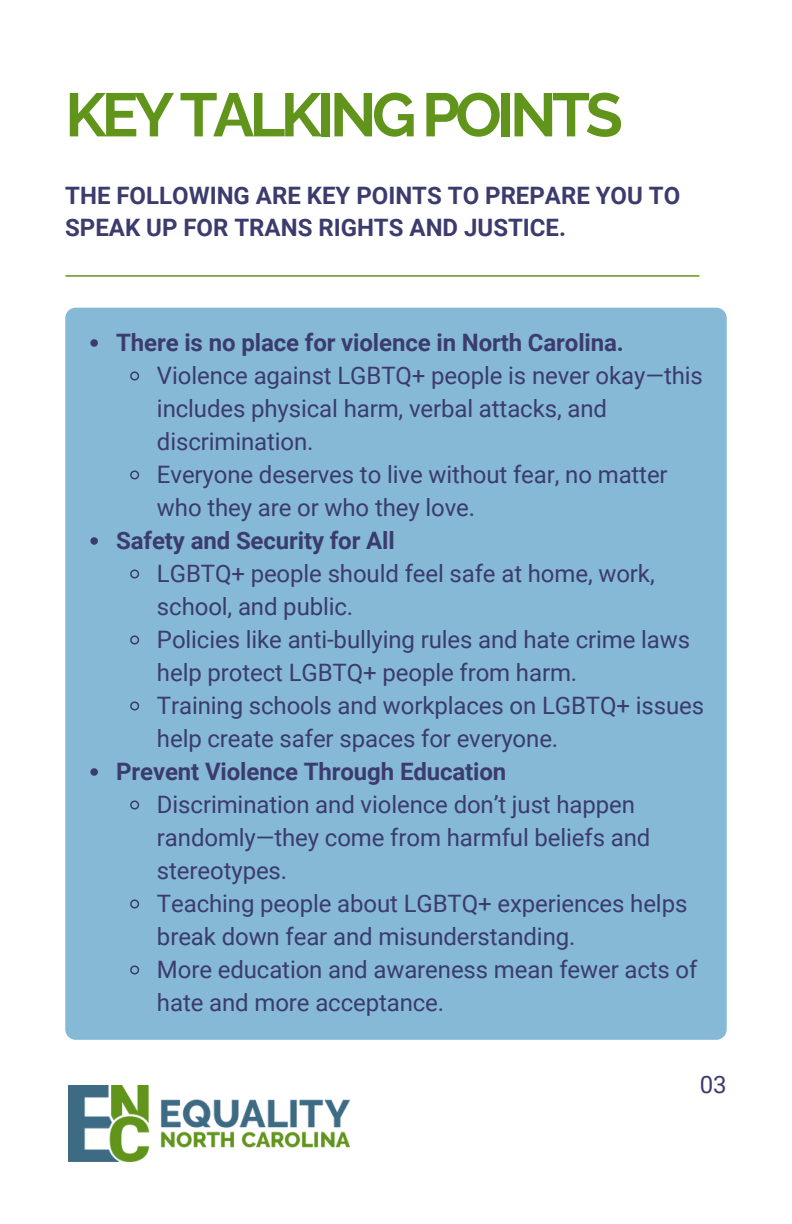
<style>
.page{position:relative;width:792px;height:1224px;background:#fff}
.page>*{position:absolute;margin:0;border:0;box-sizing:border-box;transform-origin:0 0}
.t1{font:700 61.2px "Raleway";letter-spacing:-.075em;color:#60941a}
.t2{font:24px/33px "Roboto";letter-spacing:-.005em;color:#3c3b6e}
.t3{font:700 24px/32.6px "Roboto";letter-spacing:-.005em;color:#3c3b6e}
</style>
<div class="page">
<div style="left:65px;top:308px;width:661px;height:732px;background:#85b9d6"></div>
<svg style="left:90px;top:339px;width:8px;height:8px"></svg>
<svg style="left:129px;top:370px;width:11px;height:12px"></svg>
<svg style="left:129px;top:469px;width:11px;height:12px"></svg>
<svg style="left:90px;top:537px;width:8px;height:8px"></svg>
<svg style="left:129px;top:568px;width:11px;height:12px"></svg>
<svg style="left:129px;top:634px;width:11px;height:12px"></svg>
<svg style="left:129px;top:700px;width:11px;height:12px"></svg>
<svg style="left:90px;top:768px;width:8px;height:8px"></svg>
<svg style="left:129px;top:799px;width:11px;height:12px"></svg>
<svg style="left:129px;top:898px;width:11px;height:12px"></svg>
<svg style="left:129px;top:964px;width:11px;height:12px"></svg>
<hr style="left:66px;top:275px;width:633px;height:2px;background:#60941a">
<img style="left:69px;top:1085px;width:280px;height:77px">
<h1 class="t1" style="left:65px;top:79px;width:559px">KEY TALKING POINTS</h1>
<p class="t3" style="left:65px;top:179px;width:617px">THE FOLLOWING ARE KEY POINTS TO PREPARE YOU TO<br>SPEAK UP FOR TRANS RIGHTS AND JUSTICE.</p>
<p class="t3" style="left:116px;top:327px;width:509px">There is no place for violence in North Carolina.</p>
<p class="t2" style="left:157px;top:360px;width:547px">Violence against LGBTQ+ people is never okay—this includes physical harm, verbal attacks, and discrimination.</p>
<p class="t2" style="left:157px;top:459px;width:512px">Everyone deserves to live without fear, no matter who they are or who they love.</p>
<p class="t3" style="left:116px;top:525px;width:280px">Safety and Security for All</p>
<p class="t2" style="left:157px;top:558px;width:499px">LGBTQ+ people should feel safe at home, work, school, and public.</p>
<p class="t2" style="left:157px;top:624px;width:535px">Policies like anti-bullying rules and hate crime laws help protect LGBTQ+ people from harm.</p>
<p class="t2" style="left:157px;top:690px;width:549px">Training schools and workplaces on LGBTQ+ issues help create safer spaces for everyone.</p>
<p class="t3" style="left:116px;top:756px;width:392px">Prevent Violence Through Education</p>
<p class="t2" style="left:157px;top:789px;width:495px">Discrimination and violence don’t just happen randomly—they come from harmful beliefs and stereotypes.</p>
<p class="t2" style="left:157px;top:888px;width:532px">Teaching people about LGBTQ+ experiences helps break down fear and misunderstanding.</p>
<p class="t2" style="left:157px;top:954px;width:542px">More education and awareness mean fewer acts of hate and more acceptance.</p>
<p class="t2" style="left:700px;top:1068px;width:28px">03</p>
</div>
